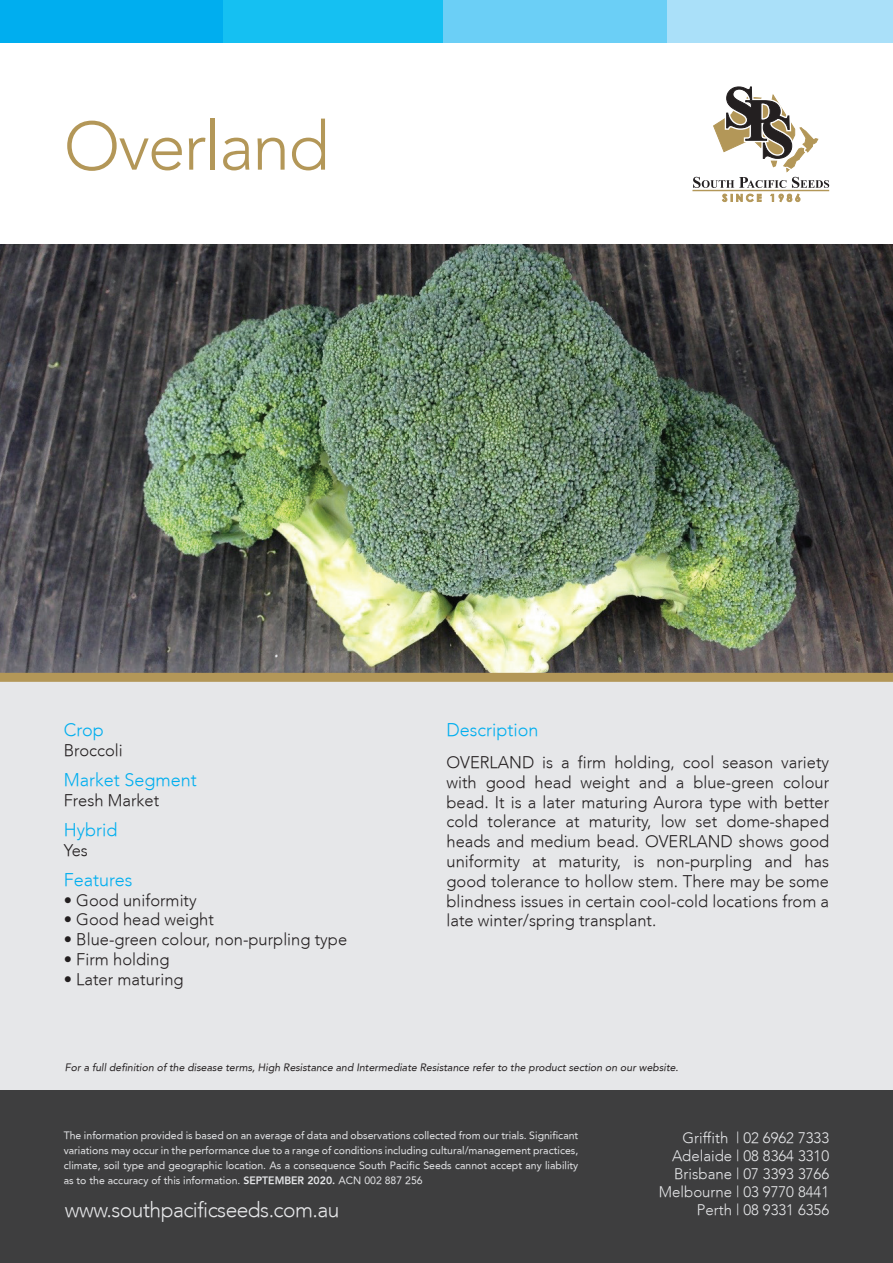
<style>
.page{position:relative;width:893px;height:1263px;background:#fff}
.page>*{position:absolute;margin:0;border:0;box-sizing:border-box;transform-origin:0 0}
.t1{font:300 67.5px "Avenir";letter-spacing:-.025em;color:#b39758}
.t2{font:300 21px "Avenir";letter-spacing:-.025em;color:#e6e7e9}
.t3{font:300 18px "Avenir";color:#00aeef}
.t4{font:300 16.5px/19.8px "Avenir";color:#231f20;text-align:justify}
.t5{font:300 15px/18px "Avenir";color:#e6e7e9;text-align:right}
.t6{font:10.5px/15px "Avenir";color:#e6e7e9;text-align:justify}
.t7{font:italic 10.5px "Avenir";color:#231f20}
.s1{font-weight:800}
</style>
<div class="page">
<img style="left:0;top:244px;width:893px;height:429px">
<div style="left:0;top:677px;width:893px;height:414px;background:#e6e7e9"></div>
<div style="left:0;top:1091px;width:893px;height:172px;background:#3e3e3f"></div>
<div style="left:0;top:0;width:223px;height:43px;background:#00aeef"></div>
<div style="left:223px;top:0;width:224px;height:43px;background:#15c0f2"></div>
<div style="left:444px;top:0;width:224px;height:43px;background:#6bcff6"></div>
<div style="left:668px;top:0;width:225px;height:43px;background:#aae0f9"></div>
<hr style="left:692px;top:190px;width:137px;height:1px;background:#b39758">
<svg style="left:722px;top:194px;width:39px;height:8px"></svg>
<svg style="left:771px;top:194px;width:29px;height:8px"></svg>
<svg style="left:693px;top:86px;width:136px;height:102px"></svg>
<div style="left:0;top:673px;width:893px;height:9px;background:#b39758"></div>
<h1 class="t1" style="left:64px;top:107px;width:267px">Overland</h1>
<p class="t3" style="left:64px;top:720px;width:42px">Crop</p>
<p class="t4" style="left:64px;top:741px;width:60px">Broccoli</p>
<p class="t3" style="left:64px;top:769px;width:135px">Market Segment</p>
<p class="t4" style="left:64px;top:790px;width:97px">Fresh Market</p>
<p class="t3" style="left:64px;top:819px;width:55px">Hybrid</p>
<p class="t4" style="left:64px;top:840px;width:26px">Yes</p>
<p class="t3" style="left:64px;top:869px;width:70px">Features</p>
<p class="t4" style="left:64px;top:890px;width:134px">• Good uniformity</p>
<p class="t4" style="left:64px;top:910px;width:152px">• Good head weight</p>
<p class="t4" style="left:64px;top:930px;width:285px">• Blue-green colour, non-purpling type</p>
<p class="t4" style="left:64px;top:949px;width:107px">• Firm holding</p>
<p class="t4" style="left:64px;top:969px;width:121px">• Later maturing</p>
<p class="t3" style="left:446px;top:720px;width:93px">Description</p>
<p class="t4" style="left:446px;top:752px;width:384px">OVERLAND is a firm holding, cool season variety with good head weight and a blue-green colour bead. It is a later maturing Aurora type with better cold tolerance at maturity, low set dome-shaped heads and medium bead. OVERLAND shows good uniformity at maturity, is non-purpling and has good tolerance to hollow stem. There may be some blindness issues in certain cool-cold locations from a late winter/spring transplant.</p>
<p class="t7" style="left:65px;top:1061px;width:615px">For a full definition of the disease terms, High Resistance and Intermediate Resistance refer to the product section on our website.</p>
<p class="t6" style="left:64px;top:1128px;width:516px">The information provided is based on an average of data and observations collected from our trials. Significant variations may occur in the performance due to a range of conditions including cultural/management practices, climate, soil type and geographic location. As a consequence South Pacific Seeds cannot accept any liability as to the accuracy of this information. <span class="s1">SEPTEMBER 2020.</span> ACN 002 887 256</p>
<p class="t5" style="left:659px;top:1129px;width:172px">Griffith | 02 6962 7333<br>Adelaide | 08 8364 3310<br>Brisbane | 07 3393 3766<br>Melbourne | 03 9770 8441<br>Perth | 08 9331 6356</p>
<p class="t2" style="left:65px;top:1197px;width:276px">www.southpacificseeds.com.au</p>
</div>
